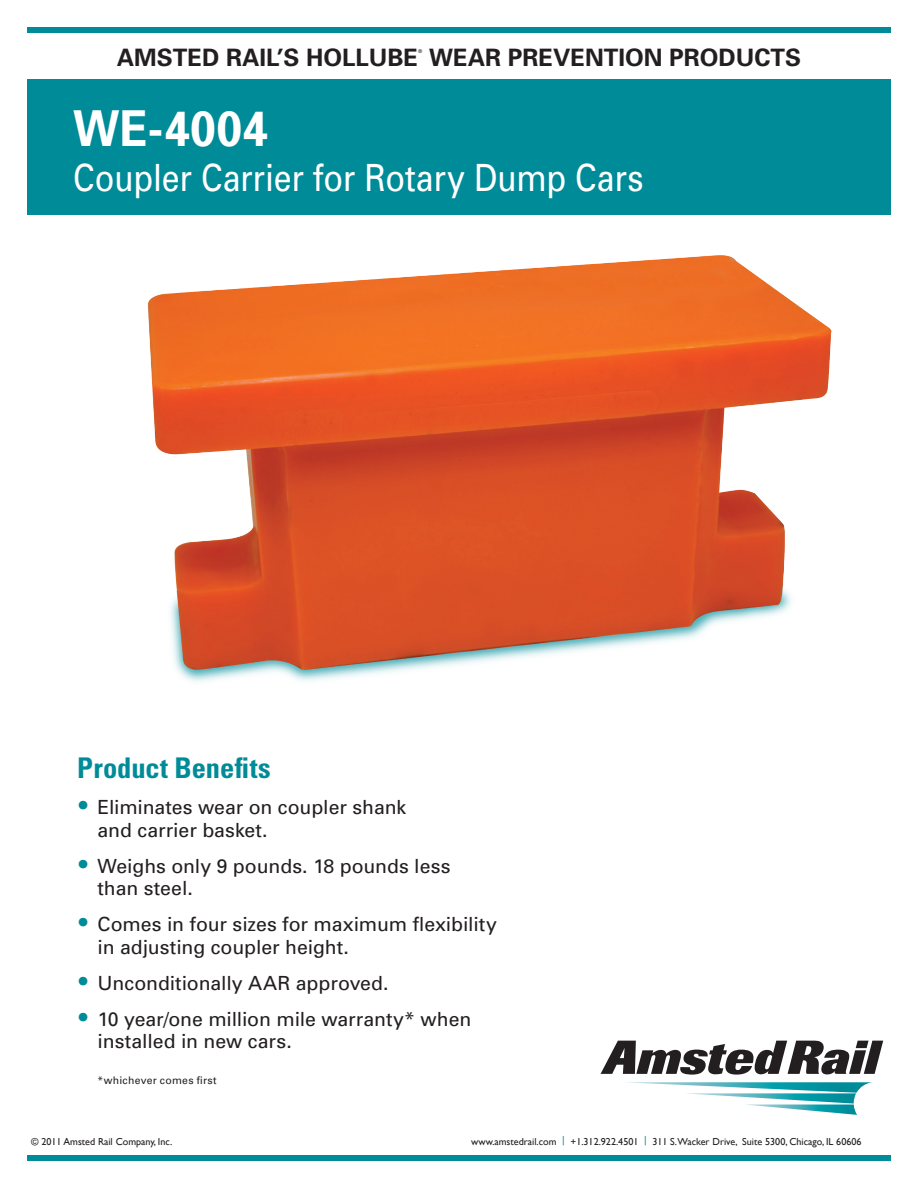
<style>
.page{position:relative;width:918px;height:1188px;background:#fff}
.page>*{position:absolute;margin:0;border:0;box-sizing:border-box;transform-origin:0 0}
.t1{font:700 49.5px "Univers";letter-spacing:.005em;color:#fff;scale:.94 1}
.t2{font:37.5px "Univers";letter-spacing:-.005em;color:#fff;scale:.86 1}
.t3{font:700 condensed 28.5px "Univers";color:#008b98}
.t4{font:700 24px "Univers";color:#231f20}
.t5{font:19.5px/22.5px "Univers";letter-spacing:-.005em;color:#231f20}
.t6{font:10.5px "Univers";letter-spacing:.025em;color:#231f20}
.t7{font:10.05px "Gill Sans";color:#231f20}
.t8{font:5.25px "Univers";color:#231f20}
.s1{font-size:34.5px;color:#008b98}
.s2{color:#008b98}
</style>
<div class="page">
<div style="left:27px;top:79px;width:864px;height:136px;background:#008b98"></div>
<div style="left:27px;top:27px;width:864px;height:5px;background:#008b98"></div>
<div style="left:27px;top:1156px;width:864px;height:5px;background:#008b98"></div>
<svg style="left:601px;top:1041px;width:282px;height:34px"></svg>
<svg style="left:627px;top:1082px;width:245px;height:33px"></svg>
<img style="left:147px;top:255px;width:685px;height:427px">
<p class="t4" style="left:117px;top:42px;width:300px">AMSTED RAIL’S HOLLUBE</p>
<p class="t8" style="left:418px;top:48px;width:6px">®</p>
<p class="t4" style="left:429px;top:42px;width:41px">WEAR</p>
<p class="t4" style="left:508px;top:42px;width:295px">PREVENTION PRODUCTS</p>
<h1 class="t1" style="left:73px;top:96px;width:209px">WE-4004</h1>
<h2 class="t2" style="left:73px;top:154px;width:665px">Coupler Carrier for Rotary Dump Cars</h2>
<h3 class="t3" style="left:77px;top:750px;width:195px">Product Benefits</h3>
<p class="t5" style="left:98px;top:796px;width:310px;text-indent:-20px"><span class="s1">•</span> Eliminates wear on coupler shank and carrier basket.</p>
<p class="t5" style="left:98px;top:854px;width:354px;text-indent:-20px"><span class="s1">•</span> Weighs only 9 pounds. 18 pounds less than steel.</p>
<p class="t5" style="left:98px;top:913px;width:401px;text-indent:-20px"><span class="s1">•</span> Comes in four sizes for maximum flexibility in adjusting coupler height.</p>
<p class="t5" style="left:77px;top:971px;width:313px"><span class="s1">•</span> Unconditionally AAR approved.</p>
<p class="t5" style="left:98px;top:1007px;width:375px;text-indent:-20px"><span class="s1">•</span> 10 year/one million mile warranty* when installed in new cars.</p>
<p class="t6" style="left:98px;top:1074px;width:121px">*whichever comes first</p>
<p class="t7" style="left:31px;top:1136px;width:143px">© 2011 Amsted Rail Company, Inc.</p>
<p class="t7" style="left:471px;top:1136px;width:392px">www.amstedrail.com <span class="s2">|</span> +1.312.922.4501 <span class="s2">|</span> 311 S.Wacker Drive, Suite 5300, Chicago, IL 60606</p>
</div>
